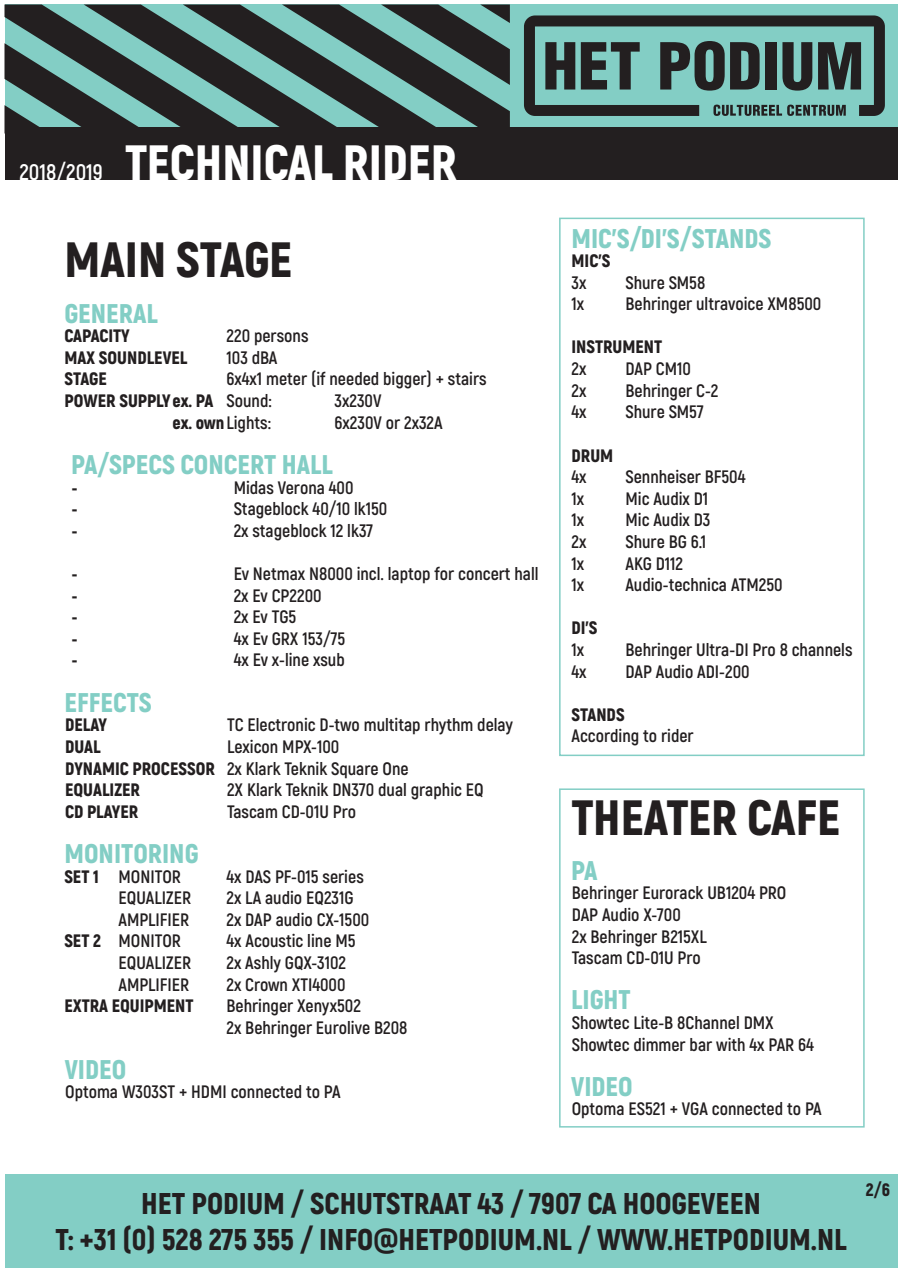
<style>
.page{position:relative;width:902px;height:1272px;background:#fff}
.page>*{position:absolute;margin:0;border:0;box-sizing:border-box;transform-origin:0 0}
.t1{font:900 49.5px "Akrobat";color:#231f20}
.t2{font:900 49.5px "Akrobat";color:#fff}
.t3{font:900 30px/36px "Akrobat";color:#231f20;text-align:center}
.t4{font:900 27px "Akrobat";color:#83cec5}
.t5{font:700 22.5px "Akrobat";color:#fff}
.t6{font:700 18px/21.6px "Akrobat";color:#231f20}
.t7{font:900 18px "Akrobat";color:#231f20}
.s1{font-weight:900}
</style>
<div class="page">
<div style="left:5px;top:4px;width:892px;height:124px;background:#83cec5"></div>
<div style="left:5px;top:128px;width:892px;height:52px;background:#231f20"></div>
<div style="left:5px;top:1174px;width:892px;height:93px;background:#83cec5"></div>
<div style="left:559px;top:218px;width:306px;height:538px;border:2px solid #83cec5"></div>
<div style="left:559px;top:788px;width:306px;height:339px;border:2px solid #83cec5"></div>
<svg style="left:5px;top:4px;width:505px;height:124px"></svg>
<svg style="left:524px;top:15px;width:361px;height:101px"></svg>
<p class="t5" style="left:20px;top:158px;width:85px">2018/2019</p>
<h1 class="t2" style="left:125px;top:131px;width:333px">TECHNICAL RIDER</h1>
<h1 class="t1" style="left:64px;top:228px;width:229px">MAIN STAGE</h1>
<h3 class="t4" style="left:65px;top:296px;width:95px">GENERAL</h3>
<p class="t7" style="left:65px;top:324px;width:67px">CAPACITY</p>
<p class="t6" style="left:227px;top:325px;width:83px">220 persons</p>
<p class="t7" style="left:65px;top:346px;width:124px">MAX SOUNDLEVEL</p>
<p class="t6" style="left:227px;top:346px;width:53px">103 dBA</p>
<p class="t7" style="left:65px;top:367px;width:44px">STAGE</p>
<p class="t6" style="left:65px;top:368px;width:424px;text-indent:162px">6x4x1 meter (if needed bigger) + stairs<br><span class="s1">POWER SUPPLY ex. PA</span> Sound:</p>
<p class="t6" style="left:335px;top:390px;width:48px">3x230V</p>
<p class="t6" style="left:173px;top:411px;width:100px"><span class="s1">ex. own</span> Lights:</p>
<p class="t6" style="left:335px;top:411px;width:110px">6x230V or 2x32A</p>
<h3 class="t4" style="left:71px;top:447px;width:263px">PA/SPECS CONCERT HALL</h3>
<p class="t7" style="left:72px;top:475px;width:7px">-</p>
<p class="t6" style="left:234px;top:476px;width:121px">Midas Verona 400</p>
<p class="t7" style="left:72px;top:497px;width:7px">-</p>
<p class="t6" style="left:234px;top:498px;width:155px">Stageblock 40/10 lk150</p>
<p class="t7" style="left:72px;top:519px;width:7px">-</p>
<p class="t6" style="left:234px;top:519px;width:141px">2x stageblock 12 lk37</p>
<p class="t7" style="left:72px;top:562px;width:7px">-</p>
<p class="t6" style="left:234px;top:563px;width:306px">Ev Netmax N8000 incl. laptop for concert hall</p>
<p class="t7" style="left:72px;top:583px;width:7px">-</p>
<p class="t6" style="left:234px;top:584px;width:90px">2x Ev CP2200</p>
<p class="t7" style="left:72px;top:605px;width:7px">-</p>
<p class="t6" style="left:234px;top:606px;width:64px">2x Ev TG5</p>
<p class="t7" style="left:72px;top:627px;width:7px">-</p>
<p class="t6" style="left:234px;top:627px;width:113px">4x Ev GRX 153/75</p>
<p class="t7" style="left:72px;top:648px;width:7px">-</p>
<p class="t6" style="left:234px;top:649px;width:113px">4x Ev x-line xsub</p>
<h3 class="t4" style="left:65px;top:685px;width:89px">EFFECTS</h3>
<p class="t7" style="left:65px;top:713px;width:43px">DELAY</p>
<p class="t6" style="left:227px;top:714px;width:288px">TC Electronic D-two multitap rhythm delay</p>
<p class="t7" style="left:65px;top:735px;width:37px">DUAL</p>
<p class="t6" style="left:65px;top:736px;width:345px;text-indent:162px">Lexicon MPX-100<br><span class="s1">DYNAMIC PROCESSOR</span> 2x Klark Teknik Square One<br><span class="s1">EQUALIZER</span></p>
<p class="t6" style="left:227px;top:779px;width:258px">2X Klark Teknik DN370 dual graphic EQ</p>
<p class="t7" style="left:65px;top:800px;width:75px">CD PLAYER</p>
<p class="t6" style="left:227px;top:800px;width:131px">Tascam CD-01U Pro</p>
<h3 class="t4" style="left:65px;top:836px;width:136px">MONITORING</h3>
<p class="t6" style="left:65px;top:865px;width:118px"><span class="s1">SET 1</span> MONITOR</p>
<p class="t6" style="left:227px;top:865px;width:139px">4x DAS PF-015 series</p>
<p class="t6" style="left:119px;top:887px;width:74px">EQUALIZER</p>
<p class="t6" style="left:227px;top:887px;width:129px">2x LA audio EQ231G</p>
<p class="t6" style="left:119px;top:908px;width:72px">AMPLIFIER</p>
<p class="t6" style="left:227px;top:908px;width:144px">2x DAP audio CX-1500</p>
<p class="t6" style="left:65px;top:930px;width:118px"><span class="s1">SET 2</span> MONITOR</p>
<p class="t6" style="left:227px;top:930px;width:130px">4x Acoustic line M5</p>
<p class="t6" style="left:119px;top:952px;width:74px">EQUALIZER</p>
<p class="t6" style="left:227px;top:952px;width:121px">2x Ashly GQX-3102</p>
<p class="t6" style="left:119px;top:973px;width:72px">AMPLIFIER</p>
<p class="t6" style="left:227px;top:973px;width:121px">2x Crown XTI4000</p>
<p class="t7" style="left:65px;top:994px;width:131px">EXTRA EQUIPMENT</p>
<p class="t6" style="left:227px;top:995px;width:183px">Behringer Xenyx502<br>2x Behringer Eurolive B208</p>
<h3 class="t4" style="left:571px;top:221px;width:202px">MIC’S/DI’S/STANDS</h3>
<p class="t7" style="left:571px;top:249px;width:40px">MIC’S</p>
<p class="t6" style="left:571px;top:271px;width:16px">3x</p>
<p class="t6" style="left:625px;top:271px;width:81px">Shure SM58</p>
<p class="t6" style="left:571px;top:293px;width:14px">1x</p>
<p class="t6" style="left:625px;top:293px;width:197px">Behringer ultravoice XM8500</p>
<p class="t7" style="left:571px;top:335px;width:92px">INSTRUMENT</p>
<p class="t6" style="left:571px;top:358px;width:16px">2x</p>
<p class="t6" style="left:625px;top:358px;width:67px">DAP CM10</p>
<p class="t6" style="left:571px;top:379px;width:16px">2x</p>
<p class="t6" style="left:625px;top:379px;width:94px">Behringer C-2</p>
<p class="t6" style="left:571px;top:401px;width:17px">4x</p>
<p class="t6" style="left:625px;top:401px;width:80px">Shure SM57</p>
<p class="t7" style="left:571px;top:443px;width:43px">DRUM</p>
<p class="t6" style="left:571px;top:466px;width:17px">4x</p>
<p class="t6" style="left:625px;top:466px;width:121px">Sennheiser BF504</p>
<p class="t6" style="left:571px;top:487px;width:14px">1x</p>
<p class="t6" style="left:625px;top:487px;width:84px">Mic Audix D1</p>
<p class="t6" style="left:571px;top:509px;width:14px">1x</p>
<p class="t6" style="left:625px;top:509px;width:87px">Mic Audix D3</p>
<p class="t6" style="left:571px;top:531px;width:16px">2x</p>
<p class="t6" style="left:625px;top:531px;width:82px">Shure BG 6.1</p>
<p class="t6" style="left:571px;top:552px;width:14px">1x</p>
<p class="t6" style="left:625px;top:552px;width:59px">AKG D112</p>
<p class="t6" style="left:571px;top:574px;width:14px">1x</p>
<p class="t6" style="left:625px;top:574px;width:159px">Audio-technica ATM250</p>
<p class="t7" style="left:571px;top:616px;width:28px">DI’S</p>
<p class="t6" style="left:571px;top:639px;width:14px">1x</p>
<p class="t6" style="left:625px;top:639px;width:228px">Behringer Ultra-DI Pro 8 channels</p>
<p class="t6" style="left:571px;top:660px;width:17px">4x</p>
<p class="t6" style="left:625px;top:660px;width:126px">DAP Audio ADI-200</p>
<p class="t7" style="left:571px;top:703px;width:55px">STANDS</p>
<p class="t6" style="left:571px;top:725px;width:124px">According to rider</p>
<h1 class="t1" style="left:571px;top:785px;width:270px">THEATER CAFE</h1>
<h3 class="t4" style="left:571px;top:853px;width:28px">PA</h3>
<p class="t6" style="left:572px;top:882px;width:216px">Behringer Eurorack UB1204 PRO<br>DAP Audio X-700<br>2x Behringer B215XL<br>Tascam CD-01U Pro</p>
<h3 class="t4" style="left:571px;top:982px;width:61px">LIGHT</h3>
<p class="t6" style="left:572px;top:1012px;width:244px">Showtec Lite-B 8Channel DMX<br>Showtec dimmer bar with 4x PAR 64</p>
<h3 class="t4" style="left:65px;top:1052px;width:63px">VIDEO</h3>
<p class="t6" style="left:65px;top:1081px;width:277px">Optoma W303ST + HDMI connected to PA</p>
<h3 class="t4" style="left:571px;top:1069px;width:63px">VIDEO</h3>
<p class="t6" style="left:572px;top:1098px;width:252px">Optoma ES521 + VGA connected to PA</p>
<h2 class="t3" style="left:55px;top:1185px;width:793px">HET PODIUM / SCHUTSTRAAT 43 / 7907 CA HOOGEVEEN<br>T: +31 (0) 528 275 355 / INFO@HETPODIUM.NL / WWW.HETPODIUM.NL</h2>
<p class="t7" style="left:866px;top:1178px;width:26px">2/6</p>
</div>
